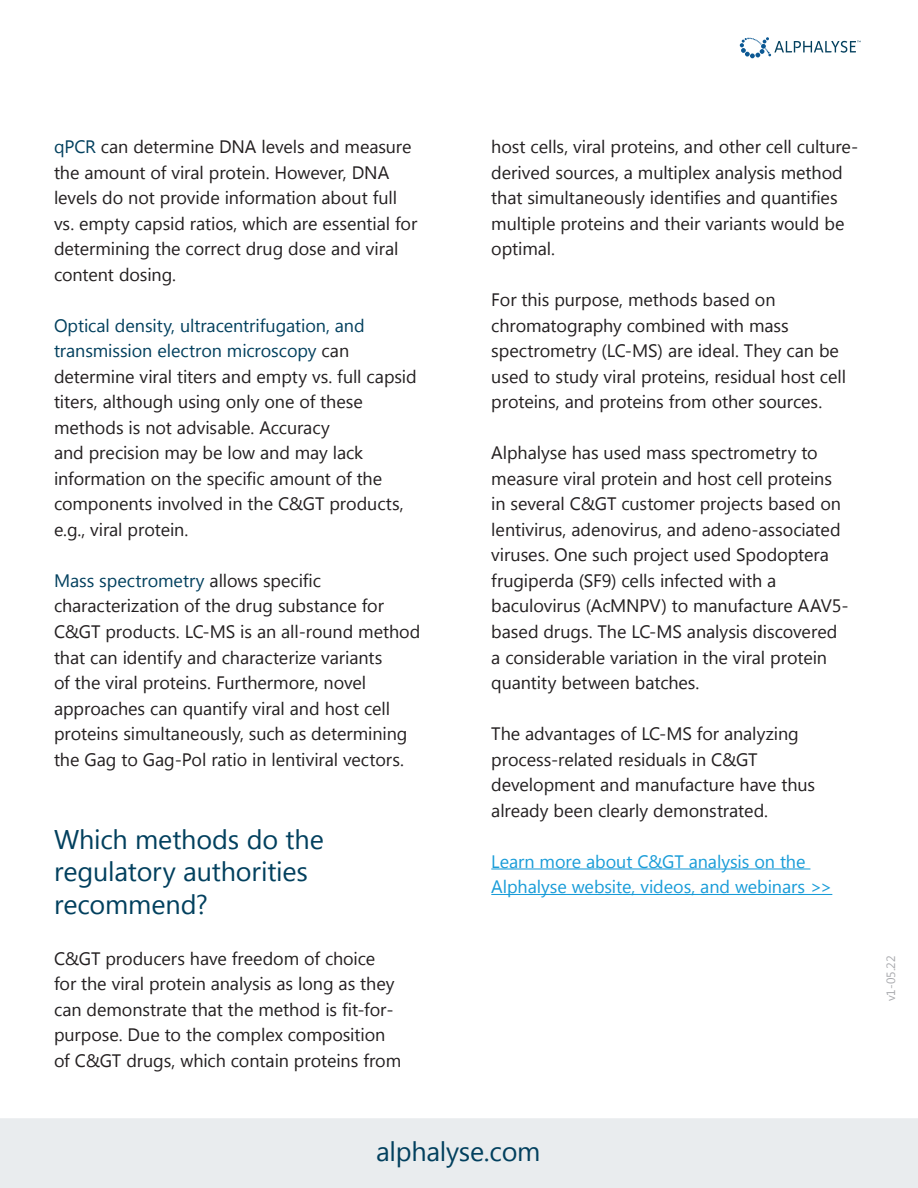
<style>
.page{position:relative;width:918px;height:1188px;background:#fff}
.page>*{position:absolute;margin:0;border:0;box-sizing:border-box;transform-origin:0 0}
.brød_med_streger{font:27px/32.4px "Lao UI";letter-spacing:-.01em;color:#02405e}
.brød_med_streger-2{font:18px/25.5px "Lao UI";letter-spacing:-.005em;color:#231f20}
.brød_med_streger-3{font:18px/25.5px "Lao UI";letter-spacing:-.005em;color:#199cd8}
.Section_Text{font:12px "Lao UI";color:#a8a9ad}
.s1{color:#02405e}
</style>
<div class="page">
<div style="left:0;top:1118px;width:918px;height:70px;background:#e9ecee"></div>
<hr style="left:491px;top:868px;width:319px;height:2px;background:#199cd8">
<hr style="left:491px;top:894px;width:341px;height:1px;background:#199cd8">
<svg style="left:740px;top:37px;width:121px;height:21px"></svg>
<p class="brød_med_streger-2" style="left:54px;top:134px;width:365px"><span class="s1">qPCR</span> can determine DNA levels and measure the amount of viral protein. However, DNA levels do not provide information about full vs. empty capsid ratios, which are essential for determining the correct drug dose and viral content dosing.</p>
<p class="brød_med_streger-2" style="left:54px;top:312px;width:364px"><span class="s1">Optical density, ultracentrifugation, and transmission electron microscopy</span> can determine viral titers and empty vs. full capsid titers, although using only one of these methods is not advisable. Accuracy<br>and precision may be low and may lack information on the specific amount of the components involved in the C&amp;GT products, e.g., viral protein.</p>
<p class="brød_med_streger-2" style="left:54px;top:567px;width:368px"><span class="s1">Mass spectrometry</span> allows specific characterization of the drug substance for C&amp;GT products. LC-MS is an all-round method that can identify and characterize variants<br>of the viral proteins. Furthermore, novel approaches can quantify viral and host cell proteins simultaneously, such as determining the Gag to Gag-Pol ratio in lentiviral vectors.</p>
<p class="brød_med_streger" style="left:54px;top:822px;width:271px">Which methods do the regulatory authorities recommend?</p>
<p class="brød_med_streger-2" style="left:54px;top:945px;width:349px">C&amp;GT producers have freedom of choice for the viral protein analysis as long as they can demonstrate that the method is fit-for&shy;purpose. Due to the complex composition of C&amp;GT drugs, which contain proteins from</p>
<p class="brød_med_streger-2" style="left:491px;top:134px;width:369px">host cells, viral proteins, and other cell culture&shy;derived sources, a multiplex analysis method that simultaneously identifies and quantifies multiple proteins and their variants would be optimal.</p>
<p class="brød_med_streger-2" style="left:491px;top:287px;width:356px">For this purpose, methods based on chromatography combined with mass spectrometry (LC-MS) are ideal. They can be used to study viral proteins, residual host cell proteins, and proteins from other sources.</p>
<p class="brød_med_streger-2" style="left:491px;top:440px;width:359px">Alphalyse has used mass spectrometry to measure viral protein and host cell proteins in several C&amp;GT customer projects based on lentivirus, adenovirus, and adeno-associated viruses. One such project used Spodoptera frugiperda (SF9) cells infected with a baculovirus (AcMNPV) to manufacture AAV5- based drugs. The LC-MS analysis discovered a considerable variation in the viral protein quantity between batches.</p>
<p class="brød_med_streger-2" style="left:491px;top:720px;width:325px">The advantages of LC-MS for analyzing process-related residuals in C&amp;GT development and manufacture have thus already been clearly demonstrated.</p>
<p class="brød_med_streger-3" style="left:491px;top:848px;width:343px">Learn more about C&amp;GT analysis on the<br>Alphalyse website, videos, and webinars &gt;&gt;</p>
<h1 class="brød_med_streger" style="left:376px;top:1134px;width:166px">alphalyse.com</h1>
<p class="Section_Text" style="left:883px;top:1001px;width:47px;rotate:-90deg">v1-05.22</p>
</div>
